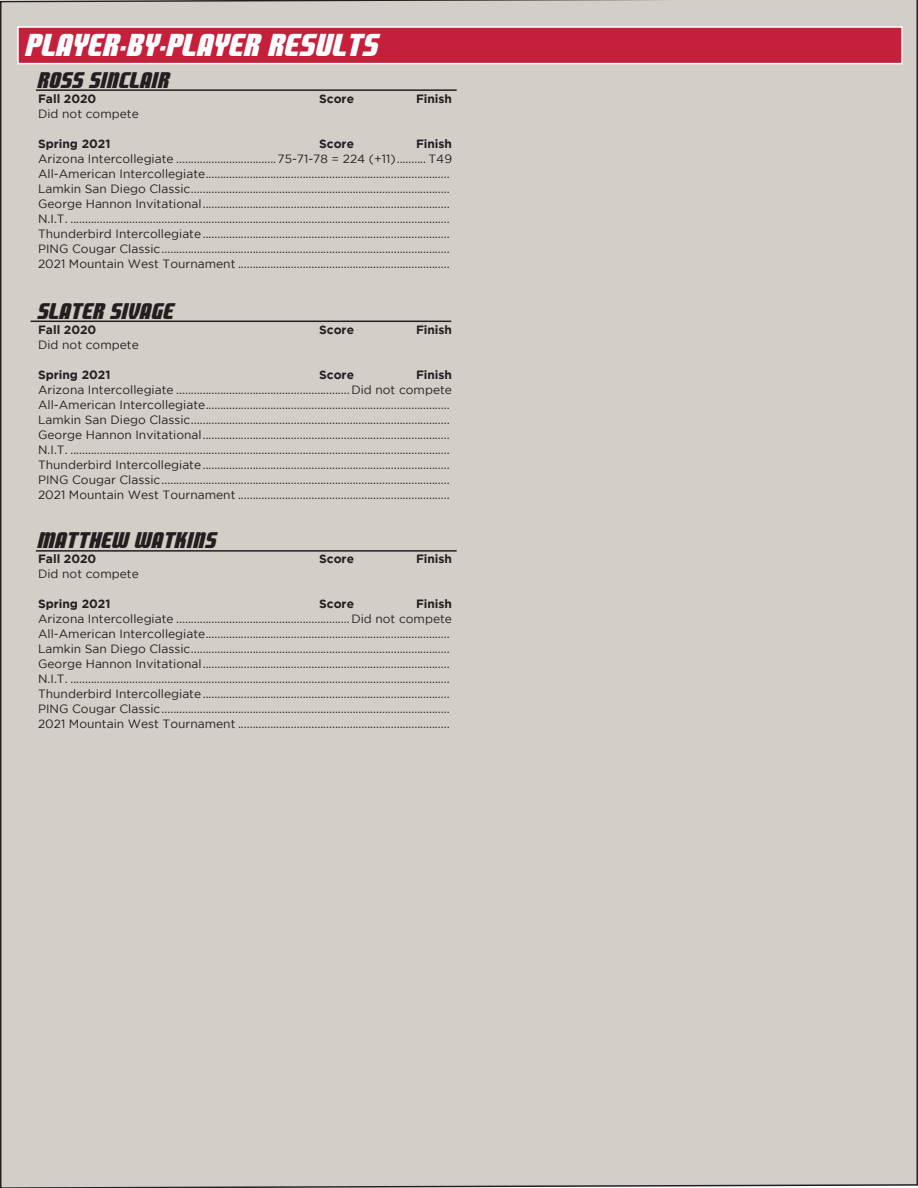
<style>
.page{position:relative;width:918px;height:1188px;background:#d3cec7}
.page>*{position:absolute;margin:0;border:0;box-sizing:border-box;transform-origin:0 0}
.t1{font:31.5px "Lobos";color:#fff}
.t2{font:22.5px "Lobos";color:#231f20}
.t3{font:12px "Gotham";color:#231f20}
.t4{font:700 12px "Gotham";color:#231f20}
</style>
<div class="page">
<div style="left:18px;top:27px;width:884px;height:37px;background:#c5203b"></div>
<div style="left:17px;top:26px;width:886px;height:38px;border:2px solid #fff"></div>
<hr style="left:36px;top:550px;width:421px;height:2px;background:#231f20">
<hr style="left:31px;top:321px;width:420px;height:1px;background:#231f20">
<hr style="left:36px;top:89px;width:421px;height:2px;background:#231f20">
<p class="t1" style="left:27px;top:28px;width:354px">PLAYER-BY-PLAYER RESULTS</p>
<p class="t2" style="left:38px;top:67px;width:134px">ROSS SINCLAIR</p>
<p class="t4" style="left:38px;top:91px;width:60px">Fall 2020</p>
<p class="t4" style="left:319px;top:91px;width:36px">Score</p>
<p class="t4" style="left:416px;top:91px;width:38px">Finish</p>
<p class="t3" style="left:38px;top:107px;width:102px">Did not compete</p>
<p class="t4" style="left:38px;top:136px;width:74px">Spring 2021</p>
<p class="t4" style="left:319px;top:136px;width:36px">Score</p>
<p class="t4" style="left:416px;top:136px;width:38px">Finish</p>
<p class="t3" style="left:38px;top:152px;width:416px">Arizona Intercollegiate ..................................75-71-78 = 224 (+11).......... T49</p>
<p class="t3" style="left:38px;top:167px;width:413px">All-American Intercollegiate...................................................................................</p>
<p class="t3" style="left:38px;top:182px;width:413px">Lamkin San Diego Classic........................................................................................</p>
<p class="t3" style="left:38px;top:197px;width:413px">George Hannon Invitational....................................................................................</p>
<p class="t3" style="left:38px;top:212px;width:413px">N.I.T. .................................................................................................................................</p>
<p class="t3" style="left:38px;top:227px;width:413px">Thunderbird Intercollegiate....................................................................................</p>
<p class="t3" style="left:38px;top:242px;width:413px">PING Cougar Classic..................................................................................................</p>
<p class="t3" style="left:38px;top:257px;width:413px">2021 Mountain West Tournament ........................................................................</p>
<p class="t2" style="left:38px;top:298px;width:138px">SLATER SIVAGE</p>
<p class="t4" style="left:38px;top:322px;width:60px">Fall 2020</p>
<p class="t4" style="left:319px;top:322px;width:36px">Score</p>
<p class="t4" style="left:416px;top:322px;width:38px">Finish</p>
<p class="t3" style="left:38px;top:338px;width:102px">Did not compete</p>
<p class="t4" style="left:38px;top:367px;width:74px">Spring 2021</p>
<p class="t4" style="left:319px;top:367px;width:36px">Score</p>
<p class="t4" style="left:416px;top:367px;width:38px">Finish</p>
<p class="t3" style="left:38px;top:383px;width:416px">Arizona Intercollegiate ...........................................................Did not compete</p>
<p class="t3" style="left:38px;top:398px;width:413px">All-American Intercollegiate...................................................................................</p>
<p class="t3" style="left:38px;top:413px;width:413px">Lamkin San Diego Classic........................................................................................</p>
<p class="t3" style="left:38px;top:428px;width:413px">George Hannon Invitational....................................................................................</p>
<p class="t3" style="left:38px;top:443px;width:413px">N.I.T. .................................................................................................................................</p>
<p class="t3" style="left:38px;top:458px;width:413px">Thunderbird Intercollegiate....................................................................................</p>
<p class="t3" style="left:38px;top:473px;width:413px">PING Cougar Classic..................................................................................................</p>
<p class="t3" style="left:38px;top:488px;width:413px">2021 Mountain West Tournament ........................................................................</p>
<p class="t2" style="left:38px;top:528px;width:181px">MATTHEW WATKINS</p>
<p class="t4" style="left:38px;top:552px;width:60px">Fall 2020</p>
<p class="t4" style="left:319px;top:552px;width:36px">Score</p>
<p class="t4" style="left:416px;top:552px;width:38px">Finish</p>
<p class="t3" style="left:38px;top:567px;width:102px">Did not compete</p>
<p class="t4" style="left:38px;top:597px;width:74px">Spring 2021</p>
<p class="t4" style="left:319px;top:597px;width:36px">Score</p>
<p class="t4" style="left:416px;top:597px;width:38px">Finish</p>
<p class="t3" style="left:38px;top:612px;width:416px">Arizona Intercollegiate ...........................................................Did not compete</p>
<p class="t3" style="left:38px;top:627px;width:413px">All-American Intercollegiate...................................................................................</p>
<p class="t3" style="left:38px;top:642px;width:413px">Lamkin San Diego Classic........................................................................................</p>
<p class="t3" style="left:38px;top:657px;width:413px">George Hannon Invitational....................................................................................</p>
<p class="t3" style="left:38px;top:672px;width:413px">N.I.T. .................................................................................................................................</p>
<p class="t3" style="left:38px;top:687px;width:413px">Thunderbird Intercollegiate....................................................................................</p>
<p class="t3" style="left:38px;top:702px;width:413px">PING Cougar Classic..................................................................................................</p>
<p class="t3" style="left:38px;top:717px;width:413px">2021 Mountain West Tournament ........................................................................</p>
</div>
